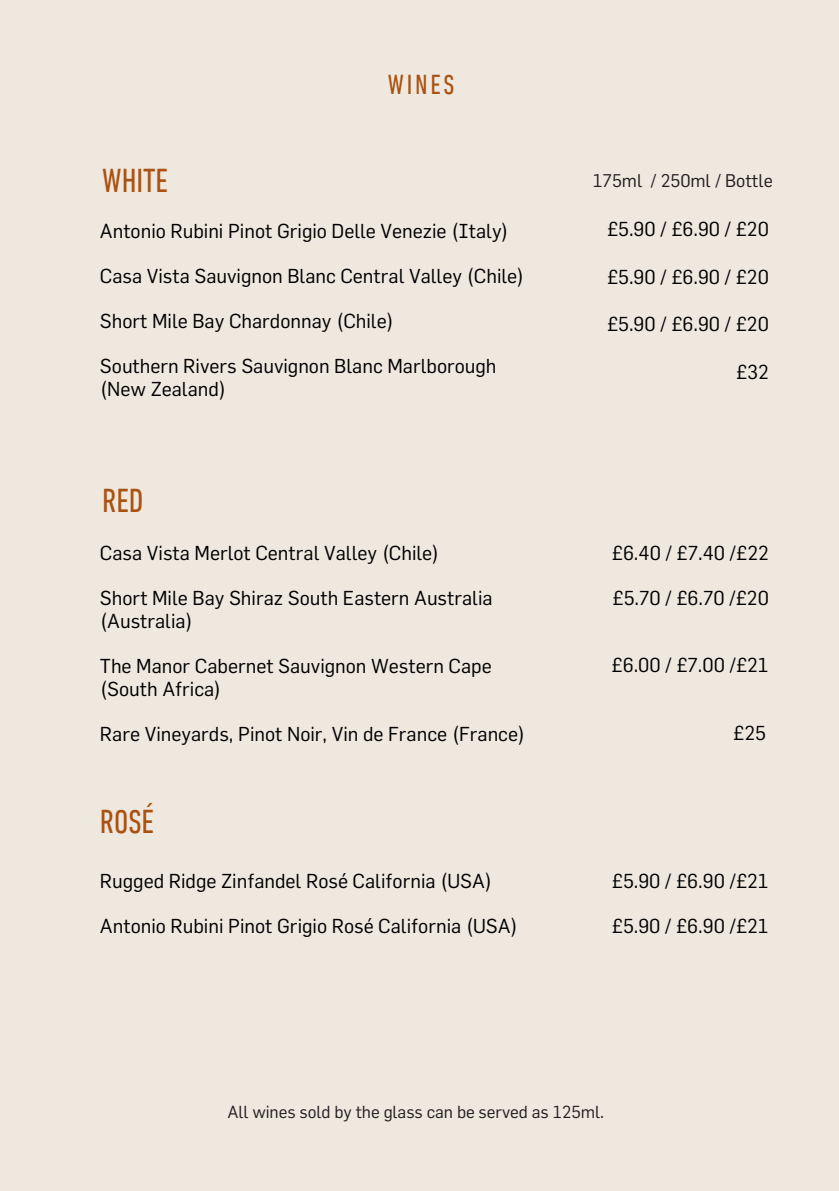
<style>
.page{position:relative;width:839px;height:1191px;background:#fff}
.page>*{position:absolute;margin:0;border:0;box-sizing:border-box;transform-origin:0 0}
.t1{font:condensed 33.8px "DIN Next LT Pro";color:#aa5212}
.t2{font:condensed 28px "DIN Next LT Pro";letter-spacing:.1em;color:#aa5212}
.t3{font:19.8px/22.6px "Flama";color:#000}
.t4{font:18px "Flama";letter-spacing:-.005em;color:#231f20}
.t5{font:17.2px "Flama";letter-spacing:-.005em;color:#231f20}
</style>
<div class="page">
<div style="left:0;top:0;width:838px;height:1191px;background:#eee8df"></div>
<p class="t2" style="left:388px;top:73px;width:68px">WINES</p>
<h1 class="t1" style="left:102px;top:166px;width:67px">WHITE</h1>
<p class="t4" style="left:592px;top:169px;width:182px">175ml / 250ml / Bottle</p>
<p class="t3" style="left:100px;top:220px;width:410px">Antonio Rubini Pinot Grigio Delle Venezie (Italy)</p>
<p class="t3" style="left:100px;top:265px;width:426px">Casa Vista Sauvignon Blanc Central Valley (Chile)</p>
<p class="t3" style="left:100px;top:310px;width:295px">Short Mile Bay Chardonnay (Chile)</p>
<p class="t3" style="left:100px;top:355px;width:398px">Southern Rivers Sauvignon Blanc Marlborough (New Zealand)</p>
<p class="t3" style="left:607px;top:217px;width:163px">£5.90 / £6.90 / £20</p>
<p class="t3" style="left:607px;top:265px;width:163px">£5.90 / £6.90 / £20</p>
<p class="t3" style="left:607px;top:312px;width:163px">£5.90 / £6.90 / £20</p>
<p class="t3" style="left:736px;top:360px;width:34px">£32</p>
<p class="t1" style="left:102px;top:487px;width:43px">RED</p>
<p class="t3" style="left:100px;top:541px;width:341px">Casa Vista Merlot Central Valley (Chile)</p>
<p class="t3" style="left:100px;top:586px;width:394px">Short Mile Bay Shiraz South Eastern Australia (Australia)</p>
<p class="t3" style="left:100px;top:654px;width:393px">The Manor Cabernet Sauvignon Western Cape (South Africa)</p>
<p class="t3" style="left:100px;top:722px;width:427px">Rare Vineyards, Pinot Noir, Vin de France (France)</p>
<p class="t1" style="left:100px;top:808px;width:55px">ROSÉ</p>
<p class="t3" style="left:100px;top:869px;width:394px">Rugged Ridge Zinfandel Rosé California (USA)</p>
<p class="t3" style="left:100px;top:914px;width:419px">Antonio Rubini Pinot Grigio Rosé California (USA)</p>
<p class="t3" style="left:611px;top:541px;width:159px">£6.40 / £7.40 /£22</p>
<p class="t3" style="left:612px;top:586px;width:158px">£5.70 / £6.70 /£20</p>
<p class="t3" style="left:611px;top:653px;width:159px">£6.00 / £7.00 /£21</p>
<p class="t3" style="left:733px;top:721px;width:34px">£25</p>
<p class="t3" style="left:612px;top:869px;width:158px">£5.90 / £6.90 /£21</p>
<p class="t3" style="left:612px;top:914px;width:158px">£5.90 / £6.90 /£21</p>
<p class="t5" style="left:227px;top:1102px;width:378px">All wines sold by the glass can be served as 125ml.</p>
</div>
